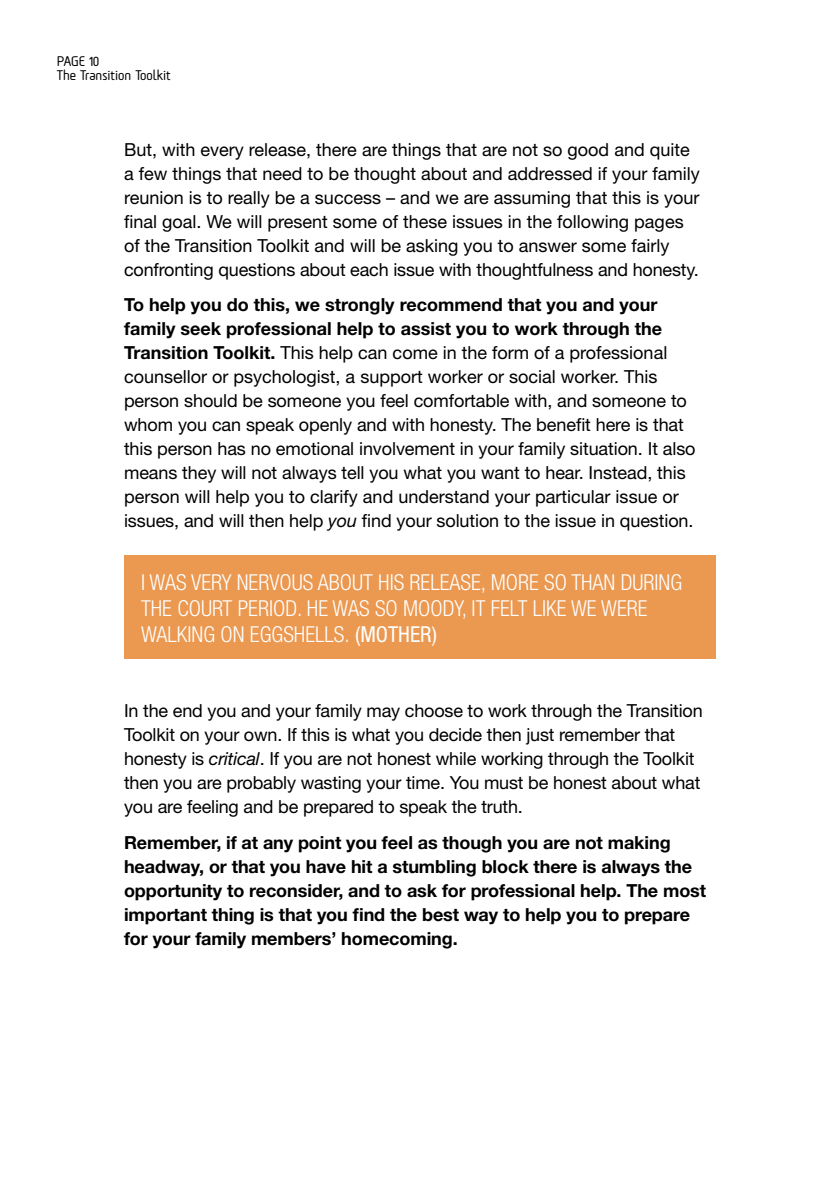
<style>
.page{position:relative;width:840px;height:1191px;background:#fff}
.page>*{position:absolute;margin:0;border:0;box-sizing:border-box;transform-origin:0 0}
.highlight_text{font:300 condensed 22px/26px "Helvetica Neue LT";color:#fff}
.body_text{font:18px/24px "Helvetica Neue LT";letter-spacing:-.01em;color:#000}
.body_text_last_para{font:18px/24px "Helvetica Neue LT";letter-spacing:-.005em;color:#000}
.body_text-2{font:700 18px/24px "Helvetica Neue LT";letter-spacing:-.005em;color:#000}
.t1{font:500 14px/14px "Tadao";color:#000}
.s1{font-weight:700}
.s2{font-style:italic}
.s3{font-weight:400}
</style>
<div class="page">
<div style="left:124px;top:556px;width:591px;height:103px;background:#eb9850"></div>
<p class="t1" style="left:57px;top:52px;width:115px">PAGE 10<br>The Transition Toolkit</p>
<p class="body_text" style="left:124px;top:137px;width:577px">But, with every release, there are things that are not so good and quite a few things that need to be thought about and addressed if your family reunion is to really be a success – and we are assuming that this is your final goal. We will present some of these issues in the following pages of the Transition Toolkit and will be asking you to answer some fairly confronting questions about each issue with thoughtfulness and honesty.</p>
<p class="body_text_last_para" style="left:124px;top:293px;width:572px"><span class="s1">To help you do this, we strongly recommend that you and your family seek professional help to assist you to work through the Transition Toolkit.</span> This help can come in the form of a professional counsellor or psychologist, a support worker or social worker. This person should be someone you feel comfortable with, and someone to whom you can speak openly and with honesty. The benefit here is that this person has no emotional involvement in your family situation. It also means they will not always tell you what you want to hear. Instead, this person will help you to clarify and understand your particular issue or issues, and will then help <span class="s2">you</span> find your solution to the issue in question.</p>
<p class="highlight_text" style="left:141px;top:569px;width:542px">I WAS VERY NERVOUS ABOUT HIS RELEASE, MORE SO THAN DURING<br>THE COURT PERIOD. HE WAS SO MOODY, IT FELT LIKE WE WERE<br>WALKING ON EGGSHELLS. <span class="s3">(MOTHER)</span></p>
<p class="body_text" style="left:124px;top:698px;width:580px">In the end you and your family may choose to work through the Transition Toolkit on your own. If this is what you decide then just remember that honesty is <span class="s2">critical</span>. If you are not honest while working through the Toolkit then you are probably wasting your time. You must be honest about what you are feeling and be prepared to speak the truth.</p>
<p class="body_text-2" style="left:124px;top:829px;width:583px">Remember, if at any point you feel as though you are not making headway, or that you have hit a stumbling block there is always the opportunity to reconsider, and to ask for professional help. The most important thing is that you find the best way to help you to prepare for your family members’ homecoming.</p>
</div>
